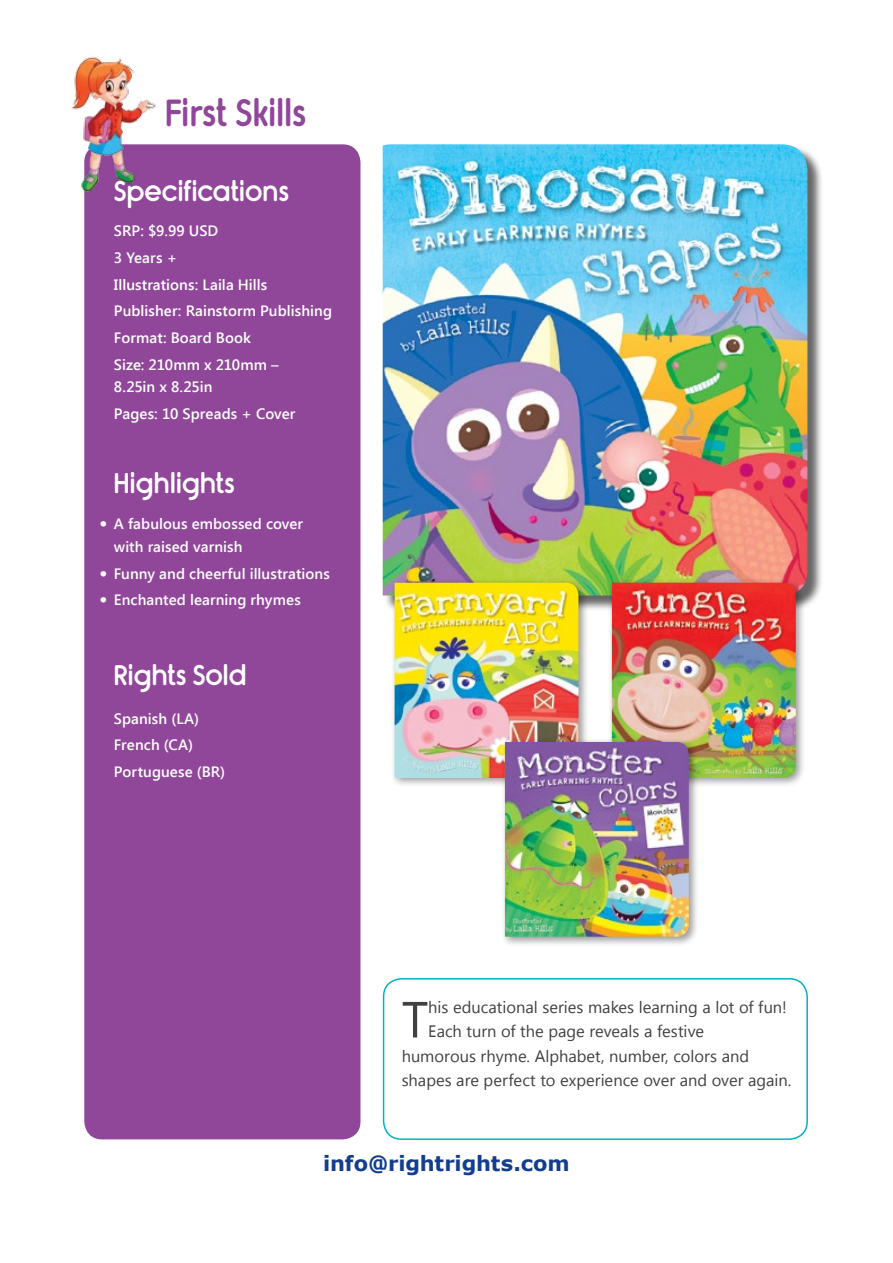
<style>
.page{position:relative;width:893px;height:1263px;background:#fff}
.page>*{position:absolute;margin:0;border:0;box-sizing:border-box;transform-origin:0 0}
.t1{font:50.85px "Segoe UI";color:#414042}
.t2{font:36px "Rimouski Sb";letter-spacing:.01em;color:#904799}
.t3{font:27px "Rimouski Sb";letter-spacing:.005em;color:#fff}
.t4{font:27px/49.7px "KG Second Chances Solid";color:#fff}
.t5{font:700 21px "Verdana";letter-spacing:-.005em;color:#133d8d}
.t6{font:16.5px "Segoe UI";color:#414042}
.t7{font:600 15px/26.7px "Segoe UI";letter-spacing:.005em;color:#fff}
</style>
<div class="page">
<div style="left:84px;top:144px;width:276px;height:995px;background:#904799;border-radius:18px"></div>
<img style="left:71px;top:56px;width:174px;height:161px">
<div style="left:383px;top:978px;width:425px;height:162px;border:2px solid #00b2c9;border-radius:18px"></div>
<div style="left:384px;top:145px;width:440px;height:466px;background:#000;opacity:.6"></div>
<img style="left:383px;top:144px;width:424px;height:451px">
<div style="left:608px;top:578px;width:198px;height:210px;background:#000;opacity:.4"></div>
<img style="left:612px;top:583px;width:184px;height:195px">
<div style="left:390px;top:578px;width:198px;height:210px;background:#000;opacity:.4"></div>
<img style="left:395px;top:583px;width:183px;height:195px">
<div style="left:500px;top:737px;width:199px;height:209px;background:#000;opacity:.4"></div>
<img style="left:505px;top:742px;width:184px;height:195px">
<h2 class="t2" style="left:165px;top:92px;width:142px">First Skills</h2>
<h3 class="t3" style="left:114px;top:175px;width:176px">Specifications</h3>
<p class="t7" style="left:114px;top:217px;width:220px">SRP: $9.99 USD<br>3 Years +<br>Illustrations: Laila Hills<br>Publisher: Rainstorm Publishing<br>Format: Board Book<br>Size: 210mm x 210mm –</p>
<p class="t7" style="left:114px;top:373px;width:183px">8.25in x 8.25in<br>Pages: 10 Spreads + Cover</p>
<h3 class="t3" style="left:114px;top:467px;width:122px">Highlights</h3>
<p class="t7" style="left:114px;top:512px;width:191px;line-height:22.5px">A fabulous embossed cover with raised varnish</p>
<p class="t7" style="left:114px;top:559px;width:218px">Funny and cheerful illustrations<br>Enchanted learning rhymes</p>
<h3 class="t4" style="left:100px;top:499px;width:9px">• •</h3>
<h3 class="t4" style="left:100px;top:575px;width:9px">•</h3>
<h3 class="t3" style="left:114px;top:660px;width:134px">Rights Sold</h3>
<p class="t7" style="left:114px;top:704px;width:113px">Spanish (LA)<br>French (CA)<br>Portuguese (BR)</p>
<h1 class="t1" style="left:402px;top:984px;width:28px">T</h1>
<p class="t6" style="left:428px;top:996px;width:360px">his educational series makes learning a lot of fun!</p>
<p class="t6" style="left:428px;top:1020px;width:277px">Each turn of the page reveals a festive</p>
<p class="t6" style="left:402px;top:1044px;width:349px">humorous rhyme. Alphabet, number, colors and</p>
<p class="t6" style="left:402px;top:1068px;width:391px">shapes are perfect to experience over and over again.</p>
<h3 class="t5" style="left:323px;top:1149px;width:248px">info@rightrights.com</h3>
</div>
